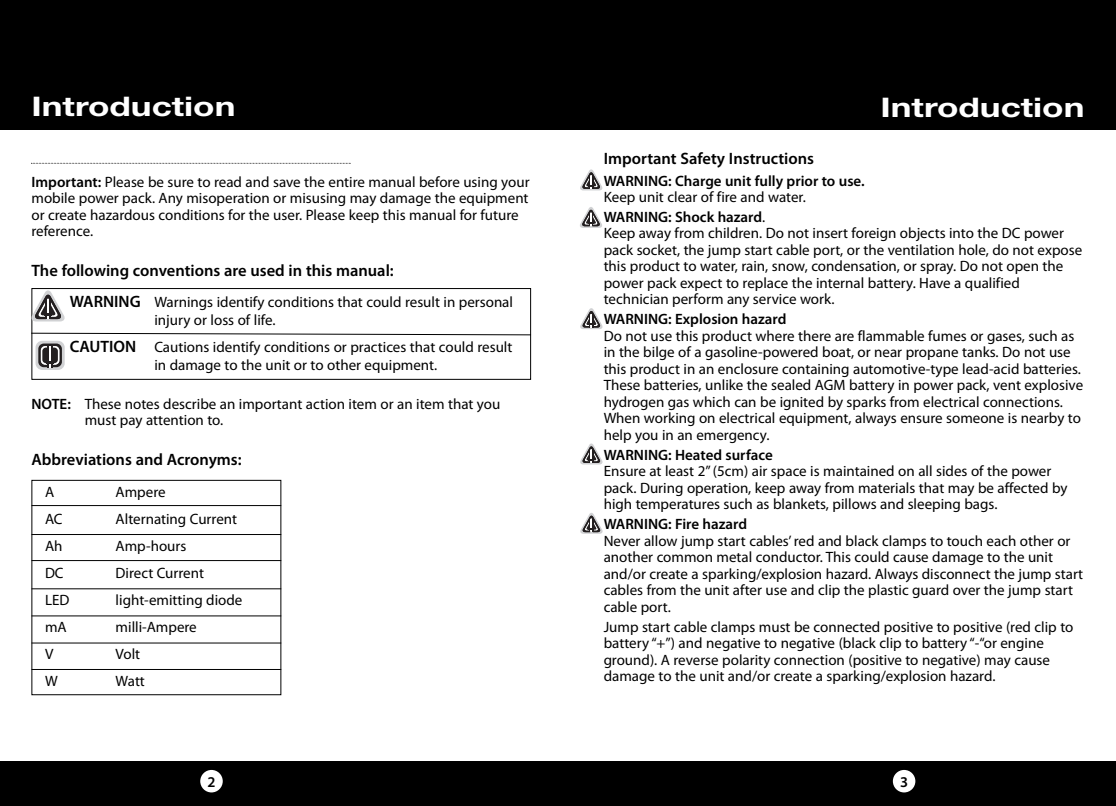
<style>
.page{position:relative;width:1116px;height:806px;background:#fff}
.page>*{position:absolute;margin:0;border:0;box-sizing:border-box;transform-origin:0 0}
.t1{font:700 27px "Helvetica Neue LT Std";color:#fff;scale:1.3 1}
.t2{font:600 16.5px "Myriad Pro";color:#000}
.t3{font:15px/16.5px "Myriad Pro";color:#000}
.t4{font:600 15px "Myriad Pro";color:#000}
.s1{font-weight:600}
.s2{font-weight:600;font-size:16.5px}
</style>
<div class="page">
<div style="left:32px;top:288px;width:499px;height:91px;border:1px solid #000"></div>
<div style="left:0;top:0;width:1116px;height:129px;background:#000"></div>
<div style="left:0;top:760px;width:1116px;height:46px;background:#000"></div>
<div style="left:893px;top:769px;width:22px;height:23px;background:#fff;border-radius:50%"></div>
<div style="left:200px;top:769px;width:23px;height:23px;background:#fff;border-radius:50%"></div>
<svg style="left:32px;top:163px;width:319px;height:1px"></svg>
<svg style="left:31px;top:333px;width:500px;height:2px"></svg>
<hr style="left:32px;top:505px;width:249px;height:1px;background:#000">
<hr style="left:32px;top:534px;width:249px;height:1px;background:#000">
<hr style="left:32px;top:560px;width:249px;height:1px;background:#000">
<hr style="left:32px;top:588px;width:249px;height:1px;background:#000">
<hr style="left:32px;top:615px;width:249px;height:1px;background:#000">
<hr style="left:32px;top:642px;width:249px;height:1px;background:#000">
<hr style="left:32px;top:669px;width:249px;height:1px;background:#000">
<svg style="left:32px;top:290px;width:33px;height:31px"></svg>
<div style="left:36px;top:341px;width:29px;height:29px;background:#d1d2d4;border-radius:7px"></div>
<svg style="left:38px;top:343px;width:24px;height:24px"></svg>
<svg style="left:580px;top:169px;width:23px;height:21px"></svg>
<svg style="left:580px;top:207px;width:22px;height:21px"></svg>
<svg style="left:580px;top:308px;width:23px;height:21px"></svg>
<svg style="left:580px;top:443px;width:23px;height:21px"></svg>
<svg style="left:580px;top:513px;width:23px;height:20px"></svg>
<h1 class="t1" style="left:31px;top:97px;width:158px">Introduction</h1>
<h1 class="t1" style="left:880px;top:97px;width:158px">Introduction</h1>
<p class="t3" style="left:32px;top:175px;width:500px"><span class="s1">Important:</span> Please be sure to read and save the entire manual before using your mobile power pack. Any misoperation or misusing may damage the equipment or create hazardous conditions for the user. Please keep this manual for future reference.</p>
<p class="t2" style="left:32px;top:264px;width:364px">The following conventions are used in this manual:</p>
<p class="t3" style="left:154px;top:294px;width:360px;line-height:18px;text-indent:-85px"><span class="s2">WARNING</span> Warnings identify conditions that could result in personal injury or loss of life.</p>
<p class="t3" style="left:154px;top:339px;width:360px;line-height:18px;text-indent:-85px"><span class="s2">CAUTION</span> Cautions identify conditions or practices that could result in damage to the unit or to other equipment.</p>
<p class="t3" style="left:85px;top:396px;width:417px;text-indent:-53px"><span class="s1">NOTE:</span> These notes describe an important action item or an item that you must pay attention to.</p>
<p class="t2" style="left:32px;top:453px;width:212px">Abbreviations and Acronyms:</p>
<p class="t3" style="left:45px;top:485px;width:11px">A</p>
<p class="t3" style="left:116px;top:485px;width:51px">Ampere</p>
<p class="t3" style="left:45px;top:512px;width:19px">AC</p>
<p class="t3" style="left:116px;top:512px;width:123px">Alternating Current</p>
<p class="t3" style="left:45px;top:539px;width:19px">Ah</p>
<p class="t3" style="left:116px;top:539px;width:72px">Amp-hours</p>
<p class="t3" style="left:45px;top:566px;width:20px">DC</p>
<p class="t3" style="left:116px;top:566px;width:90px">Direct Current</p>
<p class="t3" style="left:45px;top:593px;width:26px">LED</p>
<p class="t3" style="left:116px;top:593px;width:128px">light-emitting diode</p>
<p class="t3" style="left:45px;top:620px;width:23px">mA</p>
<p class="t3" style="left:116px;top:620px;width:83px">milli-Ampere</p>
<p class="t3" style="left:45px;top:647px;width:10px">V</p>
<p class="t3" style="left:116px;top:647px;width:26px">Volt</p>
<p class="t3" style="left:45px;top:674px;width:14px">W</p>
<p class="t3" style="left:116px;top:674px;width:31px">Watt</p>
<p class="t2" style="left:604px;top:152px;width:212px">Important Safety Instructions</p>
<p class="t4" style="left:604px;top:175px;width:263px">WARNING: Charge unit fully prior to use.</p>
<p class="t3" style="left:604px;top:188px;width:204px;line-height:19.8px">Keep unit clear of fire and water.<br><span class="s1">WARNING: Shock hazard</span>.</p>
<p class="t3" style="left:604px;top:226px;width:480px">Keep away from children. Do not insert foreign objects into the DC power pack socket, the jump start cable port, or the ventilation hole, do not expose this product to water, rain, snow, condensation, or spray. Do not open the power pack expect to replace the internal battery. Have a qualified technician perform any service work.</p>
<p class="t4" style="left:604px;top:313px;width:184px">WARNING: Explosion hazard</p>
<p class="t3" style="left:604px;top:329px;width:481px">Do not use this product where there are flammable fumes or gases, such as in the bilge of a gasoline-powered boat, or near propane tanks. Do not use this product in an enclosure containing automotive-type lead-acid batteries.<br>These batteries, unlike the sealed AGM battery in power pack, vent explosive hydrogen gas which can be ignited by sparks from electrical connections.<br>When working on electrical equipment, always ensure someone is nearby to help you in an emergency.</p>
<p class="t4" style="left:604px;top:449px;width:171px">WARNING: Heated surface</p>
<p class="t3" style="left:604px;top:464px;width:465px">Ensure at least 2” (5cm) air space is maintained on all sides of the power pack. During operation, keep away from materials that may be affected by high temperatures such as blankets, pillows and sleeping bags.</p>
<p class="t4" style="left:604px;top:518px;width:145px">WARNING: Fire hazard</p>
<p class="t3" style="left:604px;top:533px;width:481px">Never allow jump start cables’ red and black clamps to touch each other or another common metal conductor. This could cause damage to the unit and/or create a sparking/explosion hazard. Always disconnect the jump start cables from the unit after use and clip the plastic guard over the jump start cable port.</p>
<p class="t3" style="left:604px;top:619px;width:471px">Jump start cable clamps must be connected positive to positive (red clip to battery “+”) and negative to negative (black clip to battery “-“or engine ground). A reverse polarity connection (positive to negative) may cause damage to the unit and/or create a sparking/explosion hazard.</p>
<p class="t4" style="left:207px;top:776px;width:10px">2</p>
<p class="t4" style="left:900px;top:776px;width:10px">3</p>
</div>
